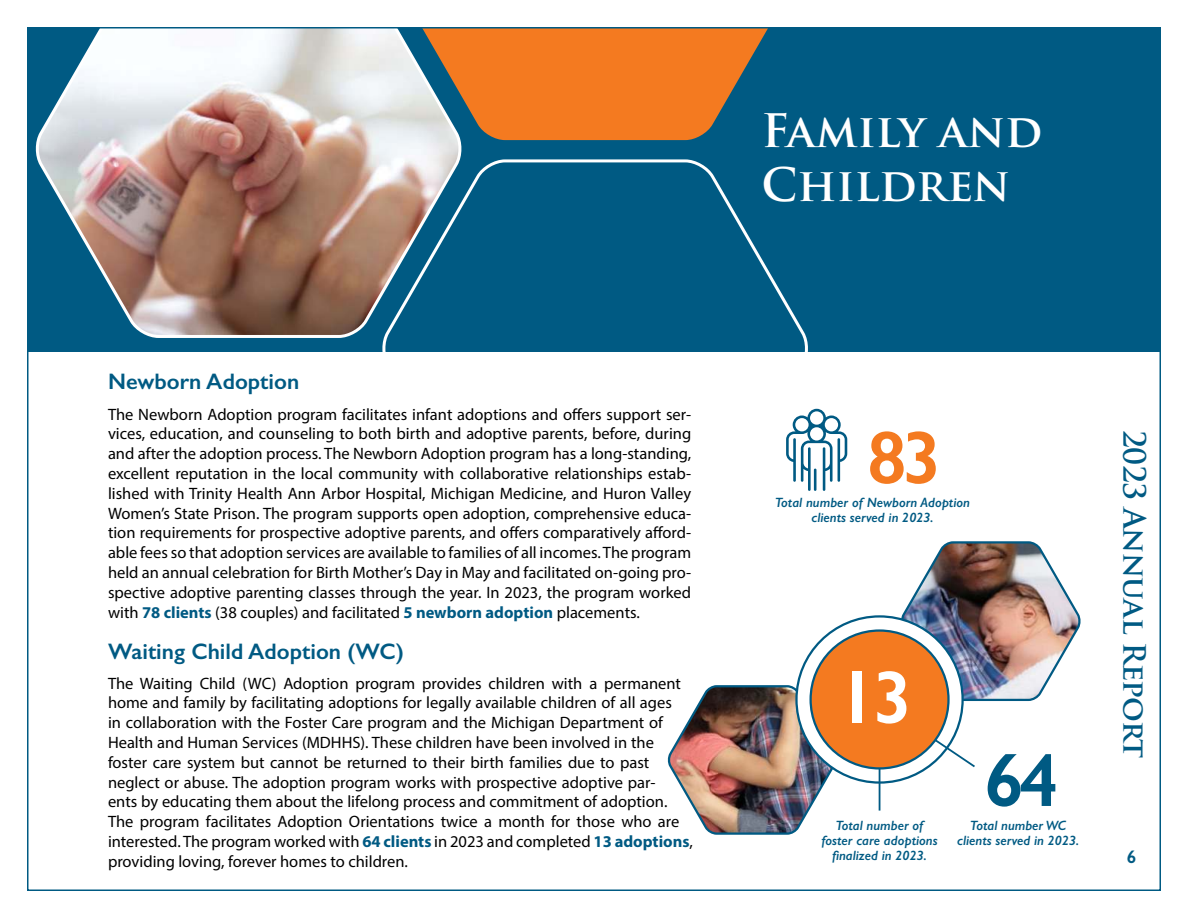
<style>
.page{position:relative;width:1188px;height:918px;background:#fff}
.page>*{position:absolute;margin:0;border:0;box-sizing:border-box;transform-origin:0 0}
.t1{font:600 75px "Gill Sans";color:#f47a20}
.t2{font:600 75px "Gill Sans";color:#005a83}
.t3{font:600 75px "Gill Sans";color:#fff}
.t4{font:700 45px/54px "Trajan Pro";color:#fff}
.t5{font:700 30px "Trajan Pro";letter-spacing:-.02em;color:#005a83}
.t6{font:600 22.5px "Gill Sans";color:#005a83}
.t7{font:600 18px "Gill Sans";color:#005a83}
.t8{font:16.5px/19.8px "Myriad Pro";color:#000;text-align:justify}
.t9{font:italic 600 13.5px/15px "Gill Sans";color:#005a83;text-align:center}
.s1{font-weight:700;color:#005a83}
</style>
<div class="page">
<div style="left:27px;top:28px;width:1133px;height:324px;background:#005a83"></div>
<img style="left:35px;top:30px;width:427px;height:308px">
<svg style="left:383px;top:30px;width:384px;height:110px;background:#ce8347"></svg>
<svg style="left:379px;top:158px;width:429px;height:194px"></svg>
<svg style="left:786px;top:409px;width:61px;height:82px"></svg>
<img style="left:900px;top:541px;width:181px;height:160px">
<img style="left:667px;top:685px;width:171px;height:150px">
<svg style="left:796px;top:616px;width:167px;height:167px"></svg>
<hr style="left:879px;top:728px;width:1px;height:83px;background:#005a83">
<svg style="left:904px;top:718px;width:71px;height:51px"></svg>
<div style="left:811px;top:631px;width:137px;height:137px;background:#f47a20;border-radius:50%"></div>
<h3 class="t6" style="left:108px;top:373px;width:193px">Newborn Adoption</h3>
<p class="t8" style="left:108px;top:405px;width:585px">The Newborn Adoption program facilitates infant adoptions and offers support ser&shy;vices, education, and counseling to both birth and adoptive parents, before, during and after the adoption process. The Newborn Adoption program has a long-standing, excellent reputation in the local community with collaborative relationships estab&shy;lished with Trinity Health Ann Arbor Hospital, Michigan Medicine, and Huron Valley Women’s State Prison. The program supports open adoption, comprehensive educa&shy;tion requirements for prospective adoptive parents, and offers comparatively afford&shy;able fees so that adoption services are available to families of all incomes. The program held an annual celebration for Birth Mother’s Day in May and facilitated on-going pro&shy;spective adoptive parenting classes through the year. In 2023, the program worked with <span class="s1">78 clients</span> (38 couples) and facilitated <span class="s1">5 newborn adoption</span> placements.</p>
<h3 class="t6" style="left:108px;top:644px;width:297px">Waiting Child Adoption (WC)</h3>
<p class="t8" style="left:108px;top:674px;width:587px;text-align:left">The Waiting Child (WC) Adoption program provides children with a permanent home and family by facilitating adoptions for legally available children of all ages<br>in collaboration with the Foster Care program and the Michigan Department of Health and Human Services (MDHHS). These children have been involved in the foster care system but cannot be returned to their birth families due to past neglect or abuse. The adoption program works with prospective adoptive par-<br>ents by educating them about the lifelong process and commitment of adoption.<br>The program facilitates Adoption Orientations twice a month for those who are interested. The program worked with <span class="s1">64 clients</span> in 2023 and completed <span class="s1">13 adoptions</span>, providing loving, forever homes to children.</p>
<h2 class="t4" style="left:761px;top:108px;width:283px">Family and<br>Children</h2>
<h1 class="t1" style="left:867px;top:431px;width:76px">83</h1>
<p class="t9" style="left:775px;top:496px;width:196px">Total number of Newborn Adoption clients served in 2023.</p>
<h1 class="t3" style="left:838px;top:671px;width:76px">13</h1>
<p class="t9" style="left:821px;top:819px;width:118px">Total number of foster care adoptions finalized in 2023.</p>
<h1 class="t2" style="left:984px;top:754px;width:76px">64</h1>
<p class="t9" style="left:957px;top:819px;width:124px">Total number WC clients served in 2023.</p>
<h3 class="t5" style="left:1147px;top:430px;width:330px;rotate:90deg">2023 Annual Report</h3>
<p class="t7" style="left:1127px;top:851px;width:11px">6</p>
</div>
